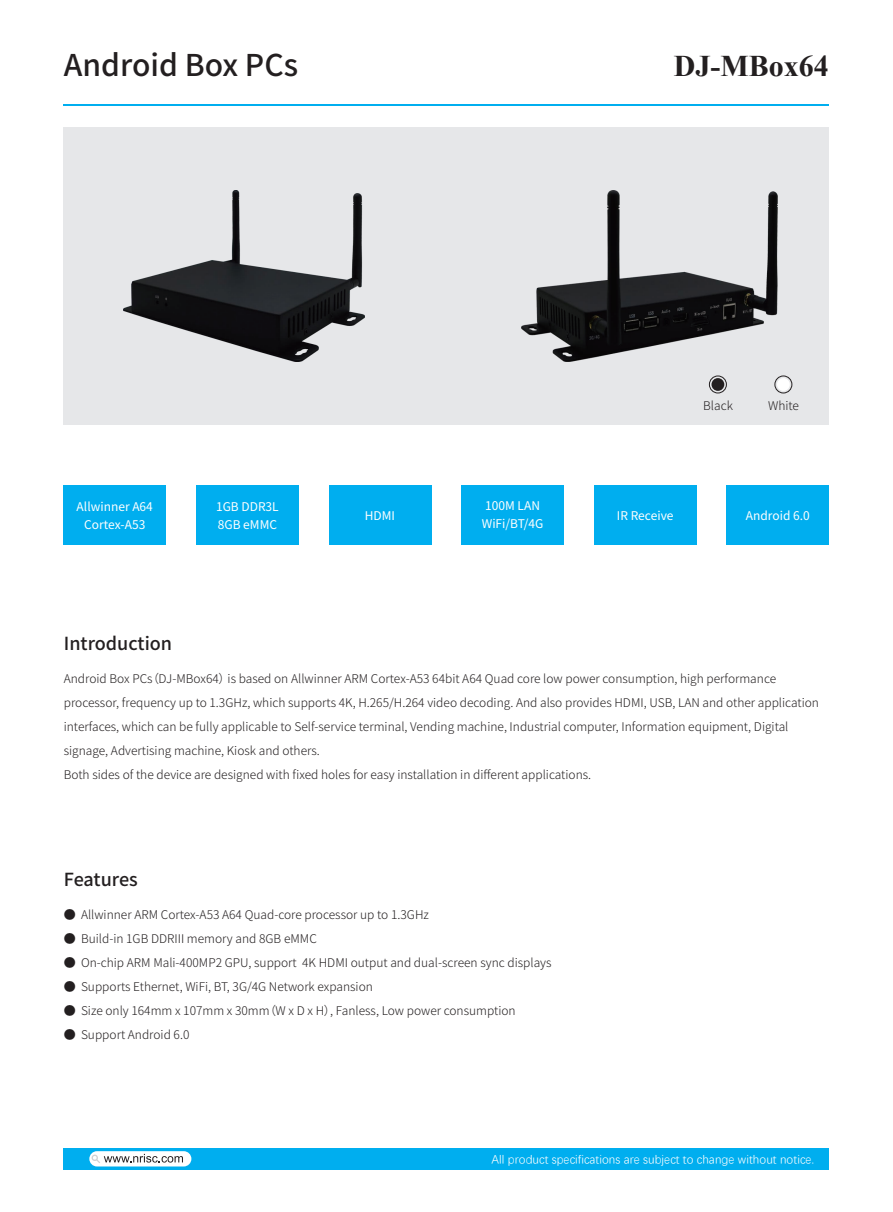
<style>
.page{position:relative;width:893px;height:1212px;background:#fff}
.page>*{position:absolute;margin:0;border:0;box-sizing:border-box;transform-origin:0 0}
.t1{font:500 30px "Source Han Sans CN";color:#231f20}
.t2{font:700 30px "Times New Roman";color:#231f20}
.t3{font:500 18px "Source Han Sans CN";color:#231f20}
.t4{font:300 12px/24px "Source Han Sans CN";color:#231f20}
.t5{font:12px/18px "Source Han Sans CN";color:#fff}
.t6{font:12px "Deng Xian";color:#fff}
</style>
<div class="page">
<div style="left:64px;top:128px;width:765px;height:297px;background:#e6e7e9"></div>
<hr style="left:64px;top:105px;width:765px;height:1px;background:#00aeef">
<div style="left:64px;top:1148px;width:765px;height:21px;background:#00aeef"></div>
<img style="left:124px;top:191px;width:240px;height:171px">
<img style="left:522px;top:191px;width:256px;height:171px">
<div style="left:89px;top:1151px;width:102px;height:15px;background:#fff;border-radius:8px"></div>
<svg style="left:91px;top:1154px;width:92px;height:9px"></svg>
<div style="left:64px;top:485px;width:102px;height:60px;background:#00aeef"></div>
<div style="left:196px;top:485px;width:102px;height:60px;background:#00aeef"></div>
<div style="left:727px;top:485px;width:102px;height:60px;background:#00aeef"></div>
<div style="left:462px;top:485px;width:102px;height:60px;background:#00aeef"></div>
<div style="left:594px;top:485px;width:102px;height:60px;background:#00aeef"></div>
<div style="left:329px;top:485px;width:102px;height:60px;background:#00aeef"></div>
<div style="left:709px;top:376px;width:18px;height:17px;border:1px solid #231f20;border-radius:50%"></div>
<div style="left:711px;top:378px;width:13px;height:13px;background:#231f20;border-radius:50%"></div>
<div style="left:775px;top:376px;width:17px;height:17px;border:1px solid #231f20;border-radius:50%"></div>
<div style="left:777px;top:378px;width:13px;height:13px;background:#fff;border-radius:50%"></div>
<h1 class="t1" style="left:64px;top:50px;width:236px">Android Box PCs</h1>
<h1 class="t2" style="left:674px;top:45px;width:156px">DJ-MBox64</h1>
<p class="t4" style="left:703px;top:393px;width:31px">Black</p>
<p class="t4" style="left:768px;top:393px;width:32px">White</p>
<p class="t5" style="left:77px;top:497px;width:78px;text-align:center">Allwinner A64<br>Cortex-A53</p>
<p class="t5" style="left:216px;top:497px;width:64px">1GB DDR3L<br>8GB eMMC</p>
<p class="t5" style="left:746px;top:506px;width:65px">Android 6.0</p>
<p class="t5" style="left:482px;top:497px;width:63px">100M LAN<br>WiFi/BT/4G</p>
<p class="t5" style="left:365px;top:506px;width:32px">HDMI</p>
<p class="t5" style="left:617px;top:506px;width:58px">IR Receive</p>
<h2 class="t3" style="left:64px;top:634px;width:110px">Introduction</h2>
<p class="t4" style="left:64px;top:666px;width:757px">Android Box PCs（DJ-MBox64）is based on Allwinner ARM Cortex-A53 64bit A64 Quad core low power consumption, high performance processor, frequency up to 1.3GHz, which supports 4K, H.265/H.264 video decoding. And also provides HDMI, USB, LAN and other application interfaces, which can be fully applicable to Self-service terminal, Vending machine, Industrial computer, Information equipment, Digital signage, Advertising machine, Kiosk and others.<br>Both sides of the device are designed with fixed holes for easy installation in different applications.</p>
<h2 class="t3" style="left:64px;top:870px;width:76px">Features</h2>
<p class="t4" style="left:64px;top:902px;width:367px">● Allwinner ARM Cortex-A53 A64 Quad-core processor up to 1.3GHz</p>
<p class="t4" style="left:64px;top:926px;width:255px">● Build-in 1GB DDRIII memory and 8GB eMMC</p>
<p class="t4" style="left:64px;top:950px;width:489px">● On-chip ARM Mali-400MP2 GPU, support 4K HDMI output and dual-screen sync displays</p>
<p class="t4" style="left:64px;top:974px;width:311px">● Supports Ethernet, WiFi, BT, 3G/4G Network expansion</p>
<p class="t4" style="left:64px;top:998px;width:453px">● Size only 164mm x 107mm x 30mm（W x D x H）, Fanless, Low power consumption</p>
<p class="t4" style="left:64px;top:1022px;width:127px">● Support Android 6.0</p>
<p class="t6" style="left:492px;top:1151px;width:324px">All product specifications are subject to change without notice.</p>
</div>
